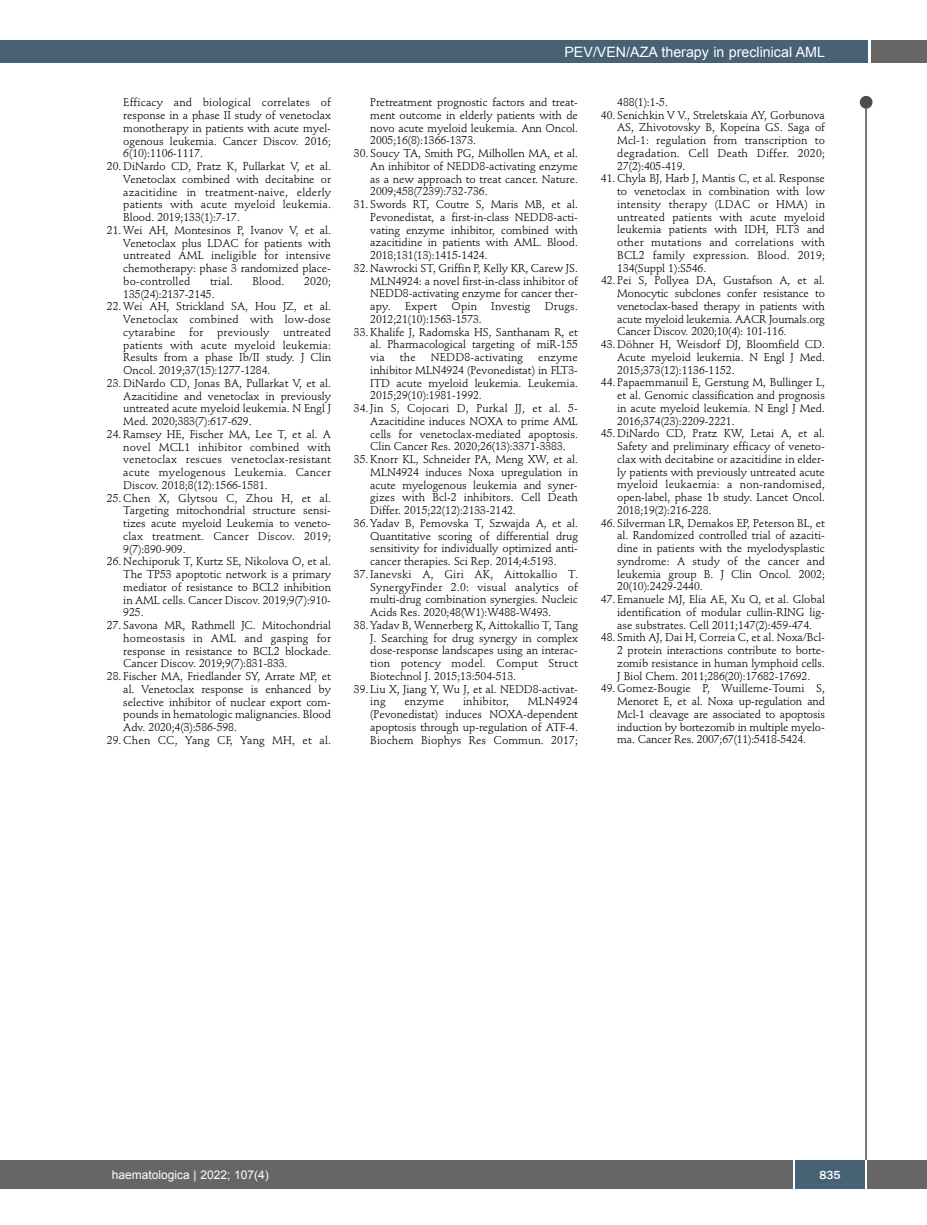
<style>
.page{position:relative;width:927px;height:1225px;background:#fff}
.page>*{position:absolute;margin:0;border:0;box-sizing:border-box;transform-origin:0 0}
.t1{font:14.25px "Arial";color:#fff}
.t2{font:12px "Arial";color:#fff}
.t3{font:500 12px "Franklin Gothic";color:#fff}
.t4{font:11.25px/12.8px "Stempel Schneidler";letter-spacing:-.005em;color:#000;text-align:justify}
.t5{font:11.25px "Stempel Schneidler";letter-spacing:.015em;color:#000}
</style>
<div class="page">
<div style="left:860px;top:96px;width:12px;height:13px;background:#4d4d4d;border-radius:50%"></div>
<hr style="left:865px;top:98px;width:2px;height:1062px;background:#4d4d4d">
<div style="left:871px;top:40px;width:56px;height:22px;background:#666"></div>
<div style="left:18px;top:40px;width:849px;height:22px;background:#466274"></div>
<div style="left:17px;top:1160px;width:910px;height:28px;background:#666"></div>
<div style="left:795px;top:1160px;width:70px;height:28px;background:#466274"></div>
<hr style="left:793px;top:1160px;width:2px;height:28px;background:#fff">
<hr style="left:865px;top:1160px;width:2px;height:28px;background:#fff">
<div style="left:0;top:40px;width:19px;height:22px;background:#466274"></div>
<div style="left:0;top:1160px;width:18px;height:28px;background:#666"></div>
<p class="t4" style="left:123px;top:97px;width:209px">Efficacy and biological correlates of response in a phase II study of venetoclax monotherapy in patients with acute myel&shy;ogenous leukemia. Cancer Discov. 2016; 6(10):1106-1117.</p>
<p class="t4" style="left:123px;top:161px;width:209px;text-indent:-16px">20. DiNardo CD, Pratz K, Pullarkat V, et al.<br>Venetoclax combined with decitabine or azacitidine in treatment-naive, elderly patients with acute myeloid leukemia.<br>Blood. 2019;133(1):7-17.</p>
<p class="t4" style="left:123px;top:225px;width:209px;text-indent:-16px">21. Wei AH, Montesinos P, Ivanov V, et al.<br>Venetoclax plus LDAC for patients with untreated AML ineligible for intensive chemotherapy: phase 3 randomized place&shy;bo-controlled</p>
<p class="t4" style="left:210px;top:276px;width:24px">trial.</p>
<p class="t4" style="left:252px;top:276px;width:34px">Blood.</p>
<p class="t4" style="left:304px;top:276px;width:28px">2020;</p>
<p class="t4" style="left:123px;top:288px;width:93px">135(24):2137-2145.</p>
<p class="t4" style="left:123px;top:301px;width:209px;text-indent:-16px">22. Wei AH, Strickland SA, Hou JZ, et al.<br>Venetoclax combined with low-dose cytarabine for previously untreated patients with acute myeloid leukemia:<br>Results from a phase Ib/II study. J Clin Oncol. 2019;37(15):1277-1284.</p>
<p class="t4" style="left:123px;top:378px;width:209px;text-indent:-16px">23. DiNardo CD, Jonas BA, Pullarkat V, et al.<br>Azacitidine and venetoclax in previously untreated acute myeloid leukemia. N Engl J Med. 2020;383(7):617-629.</p>
<p class="t4" style="left:123px;top:429px;width:209px;text-indent:-16px">24. Ramsey HE, Fischer MA, Lee T, et al. A novel MCL1 inhibitor combined with venetoclax rescues venetoclax-resistant acute myelogenous Leukemia. Cancer Discov. 2018;8(12):1566-1581.</p>
<p class="t4" style="left:123px;top:492px;width:209px;text-indent:-16px">25. Chen X, Glytsou C, Zhou H, et al.<br>Targeting mitochondrial structure sensi&shy;tizes acute myeloid Leukemia to veneto&shy;clax treatment. Cancer Discov. 2019; 9(7):890-909.</p>
<p class="t4" style="left:123px;top:556px;width:209px;text-indent:-16px">26. Nechiporuk T, Kurtz SE, Nikolova O, et al.<br>The TP53 apoptotic network is a primary mediator of resistance to BCL2 inhibition in AML cells. Cancer Discov. 2019;9(7):910- 925.</p>
<p class="t4" style="left:123px;top:620px;width:209px;text-indent:-16px">27. Savona MR, Rathmell JC. Mitochondrial homeostasis in AML and gasping for response in resistance to BCL2 blockade.<br>Cancer Discov. 2019;9(7):831-833.</p>
<p class="t4" style="left:123px;top:671px;width:209px;text-indent:-16px">28. Fischer MA, Friedlander SY, Arrate MP, et al. Venetoclax response is enhanced by selective inhibitor of nuclear export com&shy;pounds in hematologic malignancies. Blood Adv. 2020;4(3):586-598.</p>
<p class="t5" style="left:107px;top:735px;width:226px">29. Chen CC, Yang CF, Yang MH, et al.</p>
<p class="t1" style="left:564px;top:44px;width:262px">PEV/VEN/AZA therapy in preclinical AML</p>
<p class="t4" style="left:370px;top:97px;width:209px">Pretreatment prognostic factors and treat&shy;ment outcome in elderly patients with de novo acute myeloid leukemia. Ann Oncol.<br>2005;16(8):1366-1373.</p>
<p class="t4" style="left:370px;top:148px;width:209px;text-indent:-16px">30. Soucy TA, Smith PG, Milhollen MA, et al.<br>An inhibitor of NEDD8-activating enzyme as a new approach to treat cancer. Nature.<br>2009;458(7239):732-736.</p>
<p class="t4" style="left:370px;top:199px;width:209px;text-indent:-16px">31. Swords RT, Coutre S, Maris MB, et al.<br>Pevonedistat, a first-in-class NEDD8-acti&shy;vating enzyme inhibitor, combined with azacitidine in patients with AML. Blood.<br>2018;131(13):1415-1424.</p>
<p class="t4" style="left:370px;top:263px;width:209px;text-indent:-16px">32. Nawrocki ST, Griffin P, Kelly KR, Carew JS.<br>MLN4924: a novel first-in-class inhibitor of NEDD8-activating enzyme for cancer ther&shy;apy.</p>
<p class="t4" style="left:405px;top:301px;width:34px">Expert</p>
<p class="t4" style="left:452px;top:301px;width:27px">Opin</p>
<p class="t5" style="left:491px;top:302px;width:41px">Investig</p>
<p class="t4" style="left:545px;top:301px;width:35px">Drugs.</p>
<p class="t4" style="left:370px;top:314px;width:113px">2012;21(10):1563-1573.</p>
<p class="t4" style="left:370px;top:326px;width:209px;text-indent:-16px">33. Khalife J, Radomska HS, Santhanam R, et al. Pharmacological targeting of miR-155 via</p>
<p class="t4" style="left:400px;top:352px;width:17px">the</p>
<p class="t5" style="left:431px;top:353px;width:94px">NEDD8-activating</p>
<p class="t4" style="left:370px;top:352px;width:209px;text-indent:168px">enzyme inhibitor MLN4924 (Pevonedistat) in FLT3- ITD acute myeloid leukemia. Leukemia.<br>2015;29(10):1981-1992.</p>
<p class="t4" style="left:370px;top:403px;width:209px;text-indent:-16px">34. Jin S, Cojocari D, Purkal JJ, et al. 5- Azacitidine induces NOXA to prime AML cells for venetoclax-mediated apoptosis.<br>Clin Cancer Res. 2020;26(13):3371-3383.</p>
<p class="t4" style="left:370px;top:454px;width:209px;text-indent:-16px">35. Knorr KL, Schneider PA, Meng XW, et al.<br>MLN4924 induces Noxa upregulation in acute myelogenous leukemia and syner&shy;gizes with Bcl-2 inhibitors. Cell Death Differ. 2015;22(12):2133-2142.</p>
<p class="t4" style="left:370px;top:518px;width:209px;text-indent:-16px">36. Yadav B, Pemovska T, Szwajda A, et al.<br>Quantitative scoring of differential drug sensitivity for individually optimized anti&shy;cancer therapies. Sci Rep. 2014;4:5193.</p>
<p class="t4" style="left:370px;top:569px;width:209px;text-indent:-16px">37. Ianevski A, Giri AK, Aittokallio T.<br>SynergyFinder 2.0: visual analytics of multi-drug combination synergies. Nucleic Acids Res. 2020;48(W1):W488-W493.</p>
<p class="t4" style="left:370px;top:620px;width:209px;text-indent:-16px">38. Yadav B, Wennerberg K, Aittokallio T, Tang J. Searching for drug synergy in complex dose-response landscapes using an interac&shy;tion potency model. Comput Struct Biotechnol J. 2015;13:504-513.</p>
<p class="t4" style="left:370px;top:683px;width:209px;text-indent:-16px">39. Liu X, Jiang Y, Wu J, et al. NEDD8-activat&shy;ing</p>
<p class="t4" style="left:404px;top:696px;width:41px">enzyme</p>
<p class="t5" style="left:463px;top:697px;width:48px">inhibitor,</p>
<p class="t4" style="left:370px;top:696px;width:209px;text-indent:158px">MLN4924 (Pevonedistat) induces NOXA-dependent apoptosis through up-regulation of ATF-4.<br>Biochem Biophys Res Commun. 2017;</p>
<p class="t4" style="left:617px;top:97px;width:52px">488(1):1-5.</p>
<p class="t4" style="left:617px;top:110px;width:209px;text-indent:-16px">40. Senichkin V V., Streletskaia AY, Gorbunova AS, Zhivotovsky B, Kopeina GS. Saga of Mcl-1: regulation from transcription to degradation. Cell Death Differ. 2020; 27(2):405-419.</p>
<p class="t4" style="left:617px;top:173px;width:209px;text-indent:-16px">41. Chyla BJ, Harb J, Mantis C, et al. Response to venetoclax in combination with low intensity therapy (LDAC or HMA) in untreated patients with acute myeloid leukemia patients with IDH, FLT3 and other mutations and correlations with BCL2 family expression. Blood. 2019; 134(Suppl 1):S546.</p>
<p class="t4" style="left:617px;top:275px;width:209px;text-indent:-16px">42. Pei S, Pollyea DA, Gustafson A, et al.<br>Monocytic subclones confer resistance to venetoclax-based therapy in patients with acute myeloid leukemia. AACR Journals.org Cancer Discov. 2020;10(4): 101-116.</p>
<p class="t4" style="left:617px;top:339px;width:209px;text-indent:-16px">43. Döhner H, Weisdorf DJ, Bloomfield CD.<br>Acute myeloid leukemia. N Engl J Med.<br>2015;373(12):1136-1152.</p>
<p class="t4" style="left:617px;top:377px;width:209px;text-indent:-16px">44. Papaemmanuil E, Gerstung M, Bullinger L, et al. Genomic classification and prognosis in acute myeloid leukemia. N Engl J Med.<br>2016;374(23):2209-2221.</p>
<p class="t4" style="left:617px;top:428px;width:209px;text-indent:-16px">45. DiNardo CD, Pratz KW, Letai A, et al.<br>Safety and preliminary efficacy of veneto&shy;clax with decitabine or azacitidine in elder&shy;ly patients with previously untreated acute myeloid leukaemia: a non-randomised, open-label, phase 1b study. Lancet Oncol.<br>2018;19(2):216-228.</p>
<p class="t4" style="left:617px;top:517px;width:209px;text-indent:-16px">46. Silverman LR, Demakos EP, Peterson BL, et al. Randomized controlled trial of azaciti&shy;dine in patients with the myelodysplastic syndrome: A study of the cancer and leukemia group B. J Clin Oncol. 2002; 20(10):2429-2440.</p>
<p class="t4" style="left:617px;top:594px;width:209px;text-indent:-16px">47. Emanuele MJ, Elia AE, Xu Q, et al. Global identification of modular cullin-RING lig&shy;ase substrates. Cell 2011;147(2):459-474.</p>
<p class="t4" style="left:617px;top:632px;width:209px;text-indent:-16px">48. Smith AJ, Dai H, Correia C, et al. Noxa/Bcl-2 protein interactions contribute to borte&shy;zomib resistance in human lymphoid cells.<br>J Biol Chem. 2011;286(20):17682-17692.</p>
<p class="t4" style="left:617px;top:683px;width:209px;text-indent:-16px">49. Gomez-Bougie P, Wuilleme-Toumi S, Menoret E, et al. Noxa up-regulation and Mcl-1 cleavage are associated to apoptosis induction by bortezomib in multiple myelo&shy;ma. Cancer Res. 2007;67(11):5418-5424.</p>
<p class="t2" style="left:112px;top:1168px;width:158px">haematologica | 2022; 107(4)</p>
<p class="t3" style="left:819px;top:1167px;width:23px">835</p>
</div>
